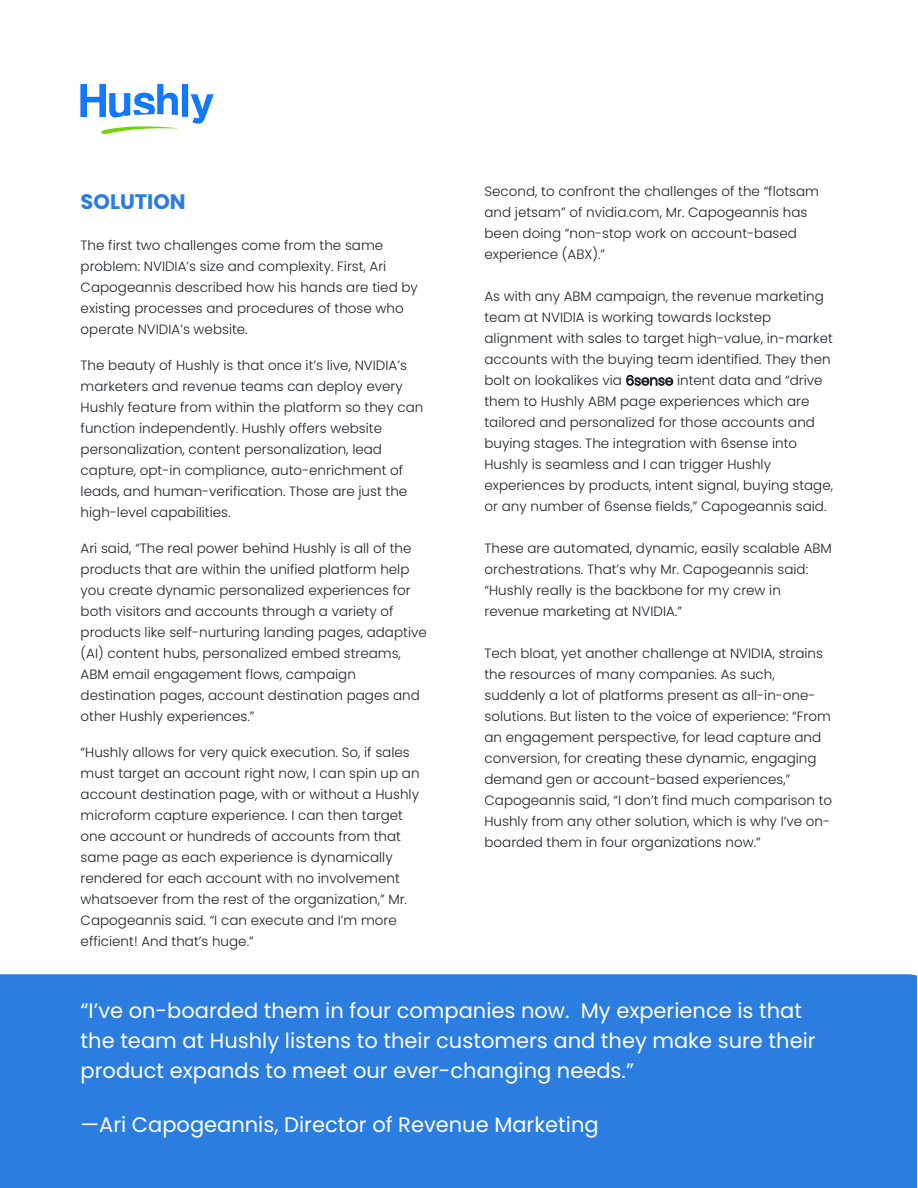
<style>
.page{position:relative;width:918px;height:1188px;background:#fff}
.page>*{position:absolute;margin:0;border:0;box-sizing:border-box;transform-origin:0 0}
.t1{font:21px/30px "Poppins";color:#fff}
.t2{font:700 21px "Poppins";color:#2a7de0}
.t3{font:300 13.5px/21px "Poppins";color:#1f2327}
</style>
<div class="page">
<img style="left:80px;top:83px;width:134px;height:51px">
<div style="left:0;top:974px;width:916px;height:214px;background:#2b7de0"></div>
<p class="t2" style="left:81px;top:189px;width:107px">SOLUTION</p>
<p class="t3" style="left:81px;top:235px;width:339px">The first two challenges come from the same problem: NVIDIA’s size and complexity. First, Ari Capogeannis described how his hands are tied by existing processes and procedures of those who operate NVIDIA’s website.</p>
<p class="t3" style="left:81px;top:355px;width:344px">The beauty of Hushly is that once it’s live, NVIDIA’s marketers and revenue teams can deploy every Hushly feature from within the platform so they can function independently. Hushly offers website personalization, content personalization, lead capture, opt-in compliance, auto-enrichment of leads, and human-verification. Those are just the high-level capabilities.</p>
<p class="t3" style="left:81px;top:538px;width:348px">Ari said, “The real power behind Hushly is all of the products that are within the unified platform help you create dynamic personalized experiences for both visitors and accounts through a variety of products like self-nurturing landing pages, adaptive (AI) content hubs, personalized embed streams, ABM email engagement flows, campaign destination pages, account destination pages and other Hushly experiences.”</p>
<p class="t3" style="left:81px;top:742px;width:340px">“Hushly allows for very quick execution. So, if sales must target an account right now, I can spin up an account destination page, with or without a Hushly microform capture experience. I can then target one account or hundreds of accounts from that same page as each experience is dynamically rendered for each account with no involvement whatsoever from the rest of the organization,” Mr.<br>Capogeannis said. “I can execute and I’m more efficient! And that’s huge.”</p>
<p class="t3" style="left:484px;top:181px;width:336px">Second, to confront the challenges of the “flotsam and jetsam” of nvidia.com, Mr. Capogeannis has been doing “non-stop work on account-based experience (ABX).”</p>
<p class="t3" style="left:484px;top:286px;width:350px">As with any ABM campaign, the revenue marketing team at NVIDIA is working towards lockstep alignment with sales to target high-value, in-market accounts with the buying team identified. They then bolt on lookalikes via 6sense intent data and “drive them to Hushly ABM page experiences which are tailored and personalized for those accounts and buying stages. The integration with 6sense into Hushly is seamless and I can trigger Hushly experiences by products, intent signal, buying stage, or any number of 6sense fields,” Capogeannis said.</p>
<p class="t3" style="left:484px;top:538px;width:349px">These are automated, dynamic, easily scalable ABM orchestrations. That’s why Mr. Capogeannis said: “Hushly really is the backbone for my crew in revenue marketing at NVIDIA.”</p>
<p class="t3" style="left:484px;top:643px;width:349px">Tech bloat, yet another challenge at NVIDIA, strains the resources of many companies. As such, suddenly a lot of platforms present as all-in-one&shy;solutions. But listen to the voice of experience: “From an engagement perspective, for lead capture and conversion, for creating these dynamic, engaging demand gen or account-based experiences,” Capogeannis said, “I don’t find much comparison to Hushly from any other solution, which is why I’ve on&shy;boarded them in four organizations now.”</p>
<p class="t1" style="left:81px;top:996px;width:737px">“I’ve on-boarded them in four companies now. My experience is that the team at Hushly listens to their customers and they make sure their product expands to meet our ever-changing needs.”</p>
<p class="t1" style="left:81px;top:1110px;width:520px">—Ari Capogeannis, Director of Revenue Marketing</p>
</div>
